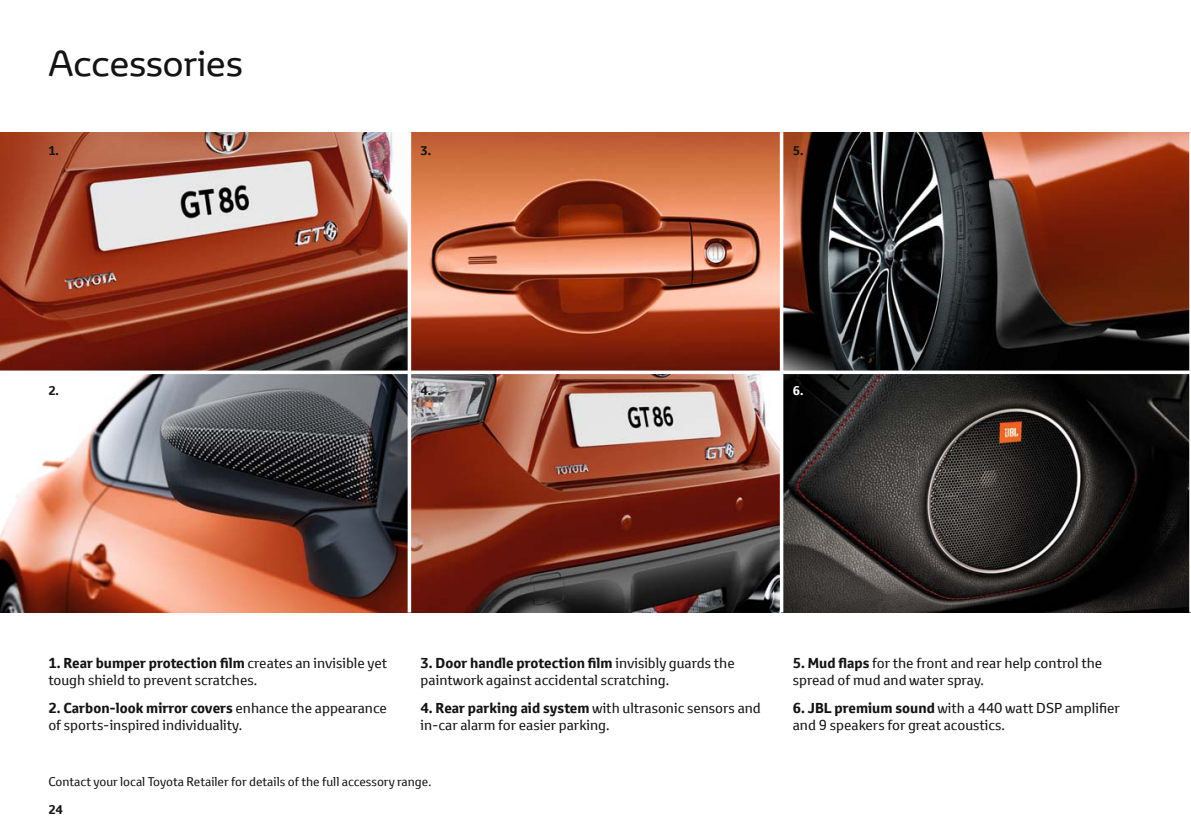
<style>
.page{position:relative;width:1191px;height:834px;background:#fff}
.page>*{position:absolute;margin:0;border:0;box-sizing:border-box;transform-origin:0 0}
.t1{font:35px "Toyota Display";color:#131413}
.t2{font:14px/16.8px "Toyota Text";color:#131413}
.t3{font:12.25px "Toyota Text";color:#131413}
.t4{font:700 12.25px "Toyota Text";color:#131413}
.t5{font:700 12.25px "Toyota Text";color:#fff}
.s1{font-weight:700}
</style>
<div class="page">
<img style="left:0;top:132px;width:408px;height:238px">
<svg style="left:411px;top:132px;width:369px;height:238px;background:#b45e3e"></svg>
<svg style="left:783px;top:132px;width:406px;height:238px;background:#4d3027"></svg>
<img style="left:411px;top:374px;width:369px;height:238px">
<img style="left:0;top:374px;width:408px;height:238px">
<svg style="left:783px;top:374px;width:406px;height:238px;background:#292624"></svg>
<svg style="left:0;top:370px;width:1190px;height:1px"></svg>
<h1 class="t1" style="left:48px;top:40px;width:196px">Accessories</h1>
<p class="t4" style="left:48px;top:142px;width:12px">1.</p>
<p class="t4" style="left:420px;top:142px;width:12px">3.</p>
<p class="t4" style="left:792px;top:142px;width:12px">5.</p>
<p class="t4" style="left:48px;top:382px;width:12px">2.</p>
<p class="t4" style="left:420px;top:382px;width:12px">4.</p>
<p class="t5" style="left:792px;top:382px;width:12px">6.</p>
<p class="t2" style="left:48px;top:654px;width:340px"><span class="s1">1. Rear bumper protection film</span> creates an invisible yet tough shield to prevent scratches.</p>
<p class="t2" style="left:48px;top:699px;width:340px"><span class="s1">2. Carbon-look mirror covers</span> enhance the appearance of sports-inspired individuality.</p>
<p class="t2" style="left:420px;top:654px;width:316px"><span class="s1">3. Door handle protection film</span> invisibly guards the paintwork against accidental scratching.</p>
<p class="t2" style="left:420px;top:699px;width:342px"><span class="s1">4. Rear parking aid system</span> with ultrasonic sensors and in-car alarm for easier parking.</p>
<p class="t3" style="left:48px;top:772px;width:384px">Contact your local Toyota Retailer for details of the full accessory range.</p>
<p class="t4" style="left:48px;top:800px;width:16px">24</p>
<p class="t2" style="left:792px;top:654px;width:311px"><span class="s1">5. Mud flaps</span> for the front and rear help control the spread of mud and water spray.</p>
<p class="t2" style="left:792px;top:699px;width:329px"><span class="s1">6. JBL premium sound</span> with a 440 watt DSP amplifier and 9 speakers for great acoustics.</p>
</div>
